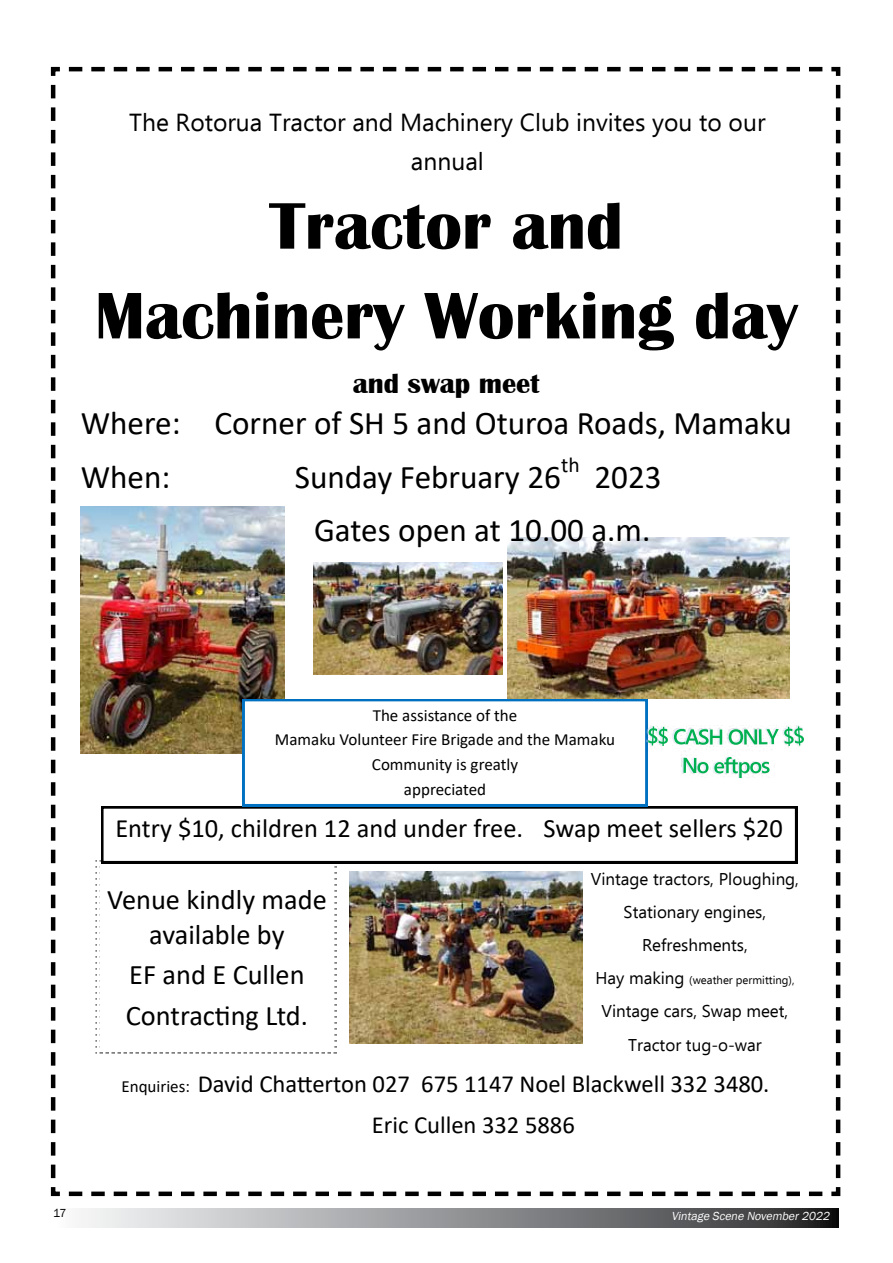
<style>
.page{position:relative;width:893px;height:1263px;background:#fff}
.page>*{position:absolute;margin:0;border:0;box-sizing:border-box;transform-origin:0 0}
.t1{font:700 68.1px/89.7px "Britannic";color:#000;text-align:center}
.t2{font:33.15px/53.7px "Calibri";color:#000}
.t3{font:28.35px/34.7px "Calibri";color:#000;text-align:center}
.t4{font:700 28.35px "Britannic";color:#000}
.t5{font:26.4px "Calibri";color:#000}
.t6{font:24.6px/41.4px "Calibri";color:#000}
.t7{font:24.6px/39.8px "Ebrima";color:#000;text-align:center}
.t8{font:21.6px "Calibri";color:#000}
.t9{font:16.95px/33.2px "Ebrima";color:#000;text-align:center}
.t10{font:16.95px/24.8px "Calibri";color:#000;text-align:center}
.t11{font:italic 12px "Franklin Gothic";color:#fff}
.t12{font:12px "Franklin Gothic";color:#000}
.t13{font:11.4px "Ebrima";color:#000}
.s1{font-size:16.95px}
</style>
<div class="page">
<svg style="left:81px;top:1209px;width:757px;height:19px;background:#8f9193"></svg>
<img style="left:50px;top:66px;width:791px;height:1131px">
<h3 class="t7" style="left:129px;top:101px;width:638px">The Rotorua Tractor and Machinery Club invites you to our annual</h3>
<h1 class="t1" style="left:95px;top:182px;width:704px">Tractor and<br>Machinery Working day</h1>
<h3 class="t4" style="left:353px;top:367px;width:188px">and swap meet</h3>
<h2 class="t2" style="left:81px;top:395px;width:713px">Where: Corner of SH 5 and Oturoa Roads, Mamaku<br>When:</h2>
<p class="t8" style="left:561px;top:450px;width:20px">th</p>
<h2 class="t2" style="left:295px;top:449px;width:268px">Sunday February 26</h2>
<h2 class="t2" style="left:314px;top:449px;width:349px;text-indent:281px">2023<br>Gates open at 10.00 a.m.</h2>
<p class="t10" style="left:275px;top:702px;width:342px">The assistance of the<br>Mamaku Volunteer Fire Brigade and the Mamaku<br>Community is greatly<br>appreciated</p>
<h3 class="t5" style="left:115px;top:810px;width:669px">Entry $10, children 12 and under free. Swap meet sellers $20</h3>
<p class="t9" style="left:591px;top:861px;width:210px">Vintage tractors, Ploughing,<br>Stationary engines,<br>Refreshments,</p>
<p class="t13" style="left:595px;top:972px;width:200px"><span class="s1">Hay making</span> (weather permitting),</p>
<p class="t9" style="left:601px;top:994px;width:188px">Vintage cars, Swap meet,<br>Tractor tug-o-war</p>
<h3 class="t6" style="left:372px;top:1062px;width:399px;text-indent:-250px"><span class="s1">Enquiries:</span> David Chatterton 027 675 1147 Noel Blackwell 332 3480.<br>Eric Cullen 332 5886</h3>
<h3 class="t3" style="left:107px;top:882px;width:221px">Venue kindly made available by</h3>
<h3 class="t3" style="left:126px;top:954px;width:184px;line-height:40.3px;text-align:left">EF and E Cullen<br>Contracting Ltd.</h3>
<p class="t12" style="left:53px;top:1206px;width:15px">17</p>
<p class="t11" style="left:671px;top:1209px;width:162px">Vintage Scene November2022</p>
</div>
